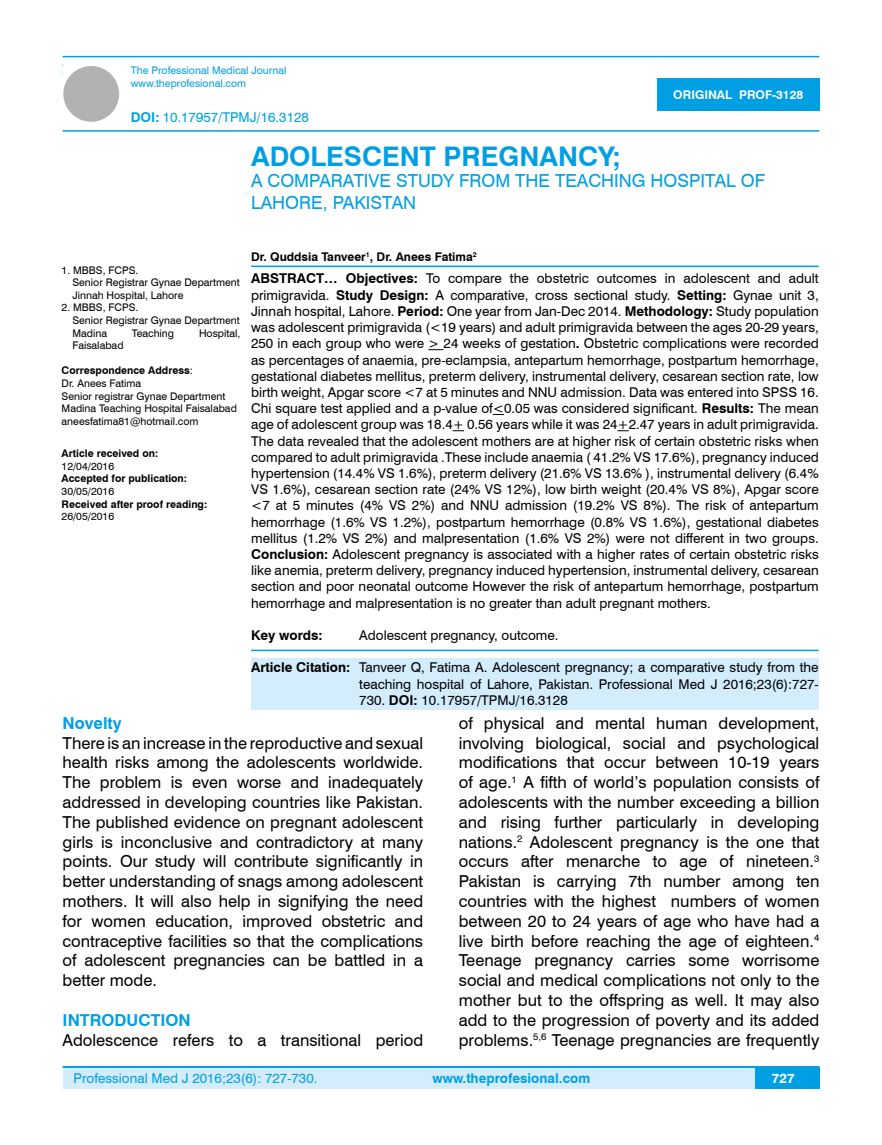
<style>
.page{position:relative;width:882px;height:1145px;background:#fff}
.page>*{position:absolute;margin:0;border:0;box-sizing:border-box;transform-origin:0 0}
.t1{font:700 27px "Swiss 721 BT";color:#009fe3}
.t2{font:18px/21.6px "Swiss 721 BT";color:#009fe3}
.t3{font:16.5px/19.8px "Swiss 721 BT";color:#000;text-align:justify}
.t4{font:700 16.5px "Swiss 721 BT";color:#009fe3}
.t5{font:13.5px/16.2px "Swiss 721 BT";color:#000;text-align:justify}
.t6{font:13.5px "Swiss 721 BT";color:#009fe3}
.t7{font:700 13.5px "Swiss 721 BT";color:#009fe3}
.t8{font:700 13.5px "Swiss 721 BT";color:#000}
.t9{font:700 13.5px "Swiss 721 BT";color:#fff}
.t10{font:700 12px "Swiss 721 BT";color:#000}
.t11{font:700 12px "Swiss 721 BT";color:#fff}
.t12{font:10.5px/12.6px "Swiss 721 BT";color:#000}
.t13{font:700 10.5px "Swiss 721 BT";color:#000}
.t14{font:10.5px/12.6px "Swiss 721 BT";color:#009fe3}
.s1{font-weight:700}
</style>
<div class="page">
<div style="left:63px;top:1067px;width:756px;height:21px;background:#d4edfc"></div>
<hr style="left:63px;top:1066px;width:756px;height:2px;background:#009fe3">
<div style="left:754px;top:1068px;width:65px;height:20px;background:#009fe3"></div>
<hr style="left:63px;top:56px;width:756px;height:1px;background:#009fe3">
<hr style="left:63px;top:130px;width:756px;height:2px;background:#009fe3">
<div style="left:63px;top:66px;width:56px;height:56px;background:#b3b2b2;border-radius:50%"></div>
<div style="left:657px;top:78px;width:162px;height:33px;background:#009fe3"></div>
<hr style="left:251px;top:265px;width:567px;height:2px;background:#009fe3">
<svg style="left:428px;top:349px;width:15px;height:1px"></svg>
<svg style="left:492px;top:414px;width:12px;height:1px"></svg>
<svg style="left:452px;top:430px;width:12px;height:1px"></svg>
<hr style="left:251px;top:649px;width:567px;height:2px;background:#009fe3">
<div style="left:251px;top:658px;width:567px;height:51px;background:#d4edfc"></div>
<p class="t14" style="left:131px;top:64px;width:157px">The Professional Medical Journal www.theprofesional.com</p>
<p class="t6" style="left:131px;top:108px;width:179px"><span class="s1">DOI:</span> 10.17957/TPMJ/16.3128</p>
<p class="t11" style="left:673px;top:87px;width:131px">ORIGINAL PROF-3128</p>
<h1 class="t1" style="left:251px;top:137px;width:371px">ADOLESCENT PREGNANCY;</h1>
<h2 class="t2" style="left:251px;top:169px;width:515px">A COMPARATIVE STUDY FROM THE TEACHING HOSPITAL OF<br>LAHORE, PAKISTAN</h2>
<p class="t12" style="left:72px;top:263px;width:169px;text-indent:-11px">1. MBBS, FCPS.<br>Senior Registrar Gynae Department<br>Jinnah Hospital, Lahore</p>
<p class="t12" style="left:72px;top:301px;width:169px;text-indent:-11px">2. MBBS, FCPS.<br>Senior Registrar Gynae Department<br>Madina</p>
<p class="t12" style="left:132px;top:326px;width:44px">Teaching</p>
<p class="t12" style="left:199px;top:326px;width:43px">Hospital,</p>
<p class="t12" style="left:72px;top:339px;width:53px">Faisalabad</p>
<p class="t12" style="left:62px;top:364px;width:177px"><span class="s1">Correspondence Address</span>:<br>Dr. Anees Fatima<br>Senior registrar Gynae Department<br>Madina Teaching Hospital Faisalabad aneesfatima81@hotmail.com</p>
<p class="t13" style="left:62px;top:446px;width:98px">Article received on:</p>
<p class="t12" style="left:62px;top:459px;width:54px">12/04/2016</p>
<p class="t13" style="left:62px;top:471px;width:127px">Accepted for publication:</p>
<p class="t12" style="left:62px;top:484px;width:54px">30/05/2016</p>
<p class="t13" style="left:62px;top:496px;width:147px">Received after proof reading:</p>
<p class="t12" style="left:62px;top:510px;width:54px">26/05/2016</p>
<p class="t10" style="left:251px;top:248px;width:227px">Dr. Quddsia Tanveer<sup>1</sup>, Dr. Anees Fatima<sup>2</sup></p>
<p class="t5" style="left:251px;top:270px;width:569px"><span class="s1">ABSTRACT… Objectives:</span> To compare the obstetric outcomes in adolescent and adult primigravida. <span class="s1">Study Design:</span> A comparative, cross sectional study. <span class="s1">Setting:</span> Gynae unit 3, Jinnah hospital, Lahore. <span class="s1">Period:</span> One year from Jan-Dec 2014. <span class="s1">Methodology:</span> Study population was adolescent primigravida (&lt;19 years) and adult primigravida between the ages 20-29 years, 250 in each group who were &gt; 24 weeks of gestation<span class="s1">.</span> Obstetric complications were recorded as percentages of anaemia, pre-eclampsia, antepartum hemorrhage, postpartum hemorrhage, gestational diabetes mellitus, preterm delivery, instrumental delivery, cesarean section rate, low birth weight, Apgar score &lt;7 at 5 minutes and NNU admission. Data was entered into SPSS 16.<br>Chi square test applied and a p-value of&lt;0.05 was considered significant. <span class="s1">Results:</span> The mean age of adolescent group was 18.4+ 0.56 years while it was 24+2.47 years in adult primigravida.<br>The data revealed that the adolescent mothers are at higher risk of certain obstetric risks when compared to adult primigravida .These include anaemia ( 41.2% VS 17.6%), pregnancy induced hypertension (14.4% VS 1.6%), preterm delivery (21.6% VS 13.6% ), instrumental delivery (6.4% VS 1.6%), cesarean section rate (24% VS 12%), low birth weight (20.4% VS 8%), Apgar score &lt;7 at 5 minutes (4% VS 2%) and NNU admission (19.2% VS 8%). The risk of antepartum hemorrhage (1.6% VS 1.2%), postpartum hemorrhage (0.8% VS 1.6%), gestational diabetes mellitus (1.2% VS 2%) and malpresentation (1.6% VS 2%) were not different in two groups.<br><span class="s1">Conclusion:</span> Adolescent pregnancy is associated with a higher rates of certain obstetric risks like anemia, preterm delivery, pregnancy induced hypertension, instrumental delivery, cesarean section and poor neonatal outcome However the risk of antepartum hemorrhage, postpartum hemorrhage and malpresentation is no greater than adult pregnant mothers.</p>
<p class="t8" style="left:251px;top:626px;width:73px">Key words:</p>
<p class="t5" style="left:359px;top:626px;width:201px">Adolescent pregnancy, outcome.</p>
<p class="t5" style="left:359px;top:659px;width:461px;text-indent:-108px"><span class="s1">Article Citation:</span> Tanveer Q, Fatima A. Adolescent pregnancy; a comparative study from the teaching hospital of Lahore, Pakistan. Professional Med J 2016;23(6):727- 730. <span class="s1">DOI:</span> 10.17957/TPMJ/16.3128</p>
<p class="t4" style="left:63px;top:711px;width:61px">Novelty</p>
<p class="t3" style="left:63px;top:732px;width:362px">There is an increase in the reproductive and sexual health risks among the adolescents worldwide.<br>The problem is even worse and inadequately addressed in developing countries like Pakistan.<br>The published evidence on pregnant adolescent girls is inconclusive and contradictory at many points. Our study will contribute significantly in better understanding of snags among adolescent mothers. It will also help in signifying the need for women education, improved obstetric and contraceptive facilities so that the complications of adolescent pregnancies can be battled in a better mode.</p>
<p class="t4" style="left:63px;top:1008px;width:130px">INTRODUCTION</p>
<p class="t3" style="left:63px;top:1029px;width:362px">Adolescence refers to a transitional period</p>
<p class="t3" style="left:458px;top:712px;width:362px">of physical and mental human development, involving biological, social and psychological modifications that occur between 10-19 years of age.<sup>1</sup> A fifth of world’s population consists of adolescents with the number exceeding a billion and rising further particularly in developing nations.<sup>2</sup> Adolescent pregnancy is the one that occurs after menarche to age of nineteen.<sup>3<br></sup>Pakistan is carrying 7th number among ten countries with the highest numbers of women between 20 to 24 years of age who have had a live birth before reaching the age of eighteen.<sup>4<br></sup>Teenage pregnancy carries some worrisome social and medical complications not only to the mother but to the offspring as well. It may also add to the progression of poverty and its added problems.<sup>5,6</sup> Teenage pregnancies are frequently</p>
<p class="t6" style="left:74px;top:1069px;width:245px">Professional Med J 2016;23(6): 727-730.</p>
<p class="t7" style="left:432px;top:1069px;width:159px">www.theprofesional.com</p>
<p class="t9" style="left:771px;top:1069px;width:24px">727</p>
</div>
